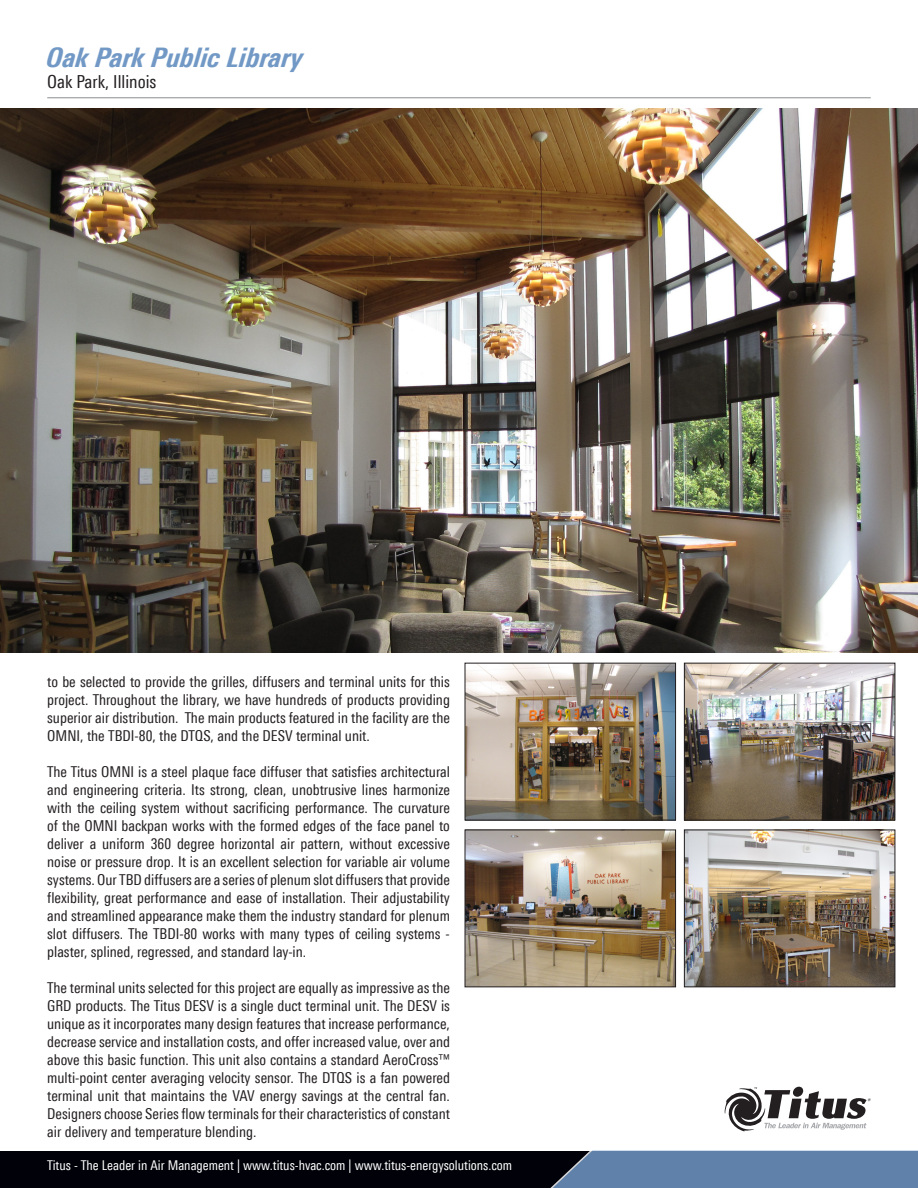
<style>
.page{position:relative;width:918px;height:1188px;background:#fff}
.page>*{position:absolute;margin:0;border:0;box-sizing:border-box;transform-origin:0 0}
.t1{font:italic 800 condensed 27px "LT Univers";color:#7299c6}
.t2{font:condensed 18px "LT Univers";color:#231f20}
.Title_sub{font:condensed 15px/18px "LT Univers";color:#231f20;text-align:justify}
.t3{font:condensed 13.5px "LT Univers";color:#fff}
</style>
<div class="page">
<img style="left:0;top:109px;width:918px;height:543px">
<img style="left:467px;top:665px;width:207px;height:153px">
<div style="left:465px;top:663px;width:211px;height:157px;border:1px solid #231f20"></div>
<img style="left:686px;top:665px;width:207px;height:153px">
<div style="left:684px;top:663px;width:211px;height:157px;border:1px solid #231f20"></div>
<hr style="left:0;top:1151px;width:918px;height:1px;background:#7299c6">
<svg style="left:725px;top:1087px;width:146px;height:45px"></svg>
<hr style="left:47px;top:98px;width:824px;height:1px;background:#8a8c8f">
<img style="left:467px;top:832px;width:207px;height:153px">
<div style="left:465px;top:830px;width:211px;height:157px;border:1px solid #231f20"></div>
<img style="left:686px;top:832px;width:207px;height:153px">
<div style="left:684px;top:830px;width:211px;height:157px;border:1px solid #231f20"></div>
<div style="left:0;top:1152px;width:918px;height:36px;background:#010209"></div>
<svg style="left:485px;top:1150px;width:433px;height:38px"></svg>
<p class="t1" style="left:47px;top:41px;width:258px">Oak Park Public Library</p>
<p class="t2" style="left:47px;top:71px;width:111px">Oak Park, Illinois</p>
<p class="Title_sub" style="left:47px;top:673px;width:404px">to be selected to provide the grilles, diffusers and terminal units for this project. Throughout the library, we have hundreds of products providing superior air distribution. The main products featured in the facility are the OMNI, the TBDI-80, the DTQS, and the DESV terminal unit.</p>
<p class="Title_sub" style="left:47px;top:763px;width:404px">The Titus OMNI is a steel plaque face diffuser that satisfies architectural and engineering criteria. Its strong, clean, unobtrusive lines harmonize with the ceiling system without sacrificing performance. The curvature of the OMNI backpan works with the formed edges of the face panel to deliver a uniform 360 degree horizontal air pattern, without excessive noise or pressure drop. It is an excellent selection for variable air volume systems. Our TBD diffusers are a series of plenum slot diffusers that provide flexibility, great performance and ease of installation. Their adjustability and streamlined appearance make them the industry standard for plenum slot diffusers. The TBDI-80 works with many types of ceiling systems - plaster, splined, regressed, and standard lay-in.</p>
<p class="Title_sub" style="left:47px;top:979px;width:404px">The terminal units selected for this project are equally as impressive as the GRD products. The Titus DESV is a single duct terminal unit. The DESV is unique as it incorporates many design features that increase performance, decrease service and installation costs, and offer increased value, over and above this basic function. This unit also contains a standard AeroCross™ multi-point center averaging velocity sensor. The DTQS is a fan powered terminal unit that maintains the VAV energy savings at the central fan.<br>Designers choose Series flow terminals for their characteristics of constant air delivery and temperature blending.</p>
<p class="t3" style="left:47px;top:1157px;width:467px">Titus - The Leader in Air Management | www.titus-hvac.com | www.titus-energysolutions.com</p>
</div>
